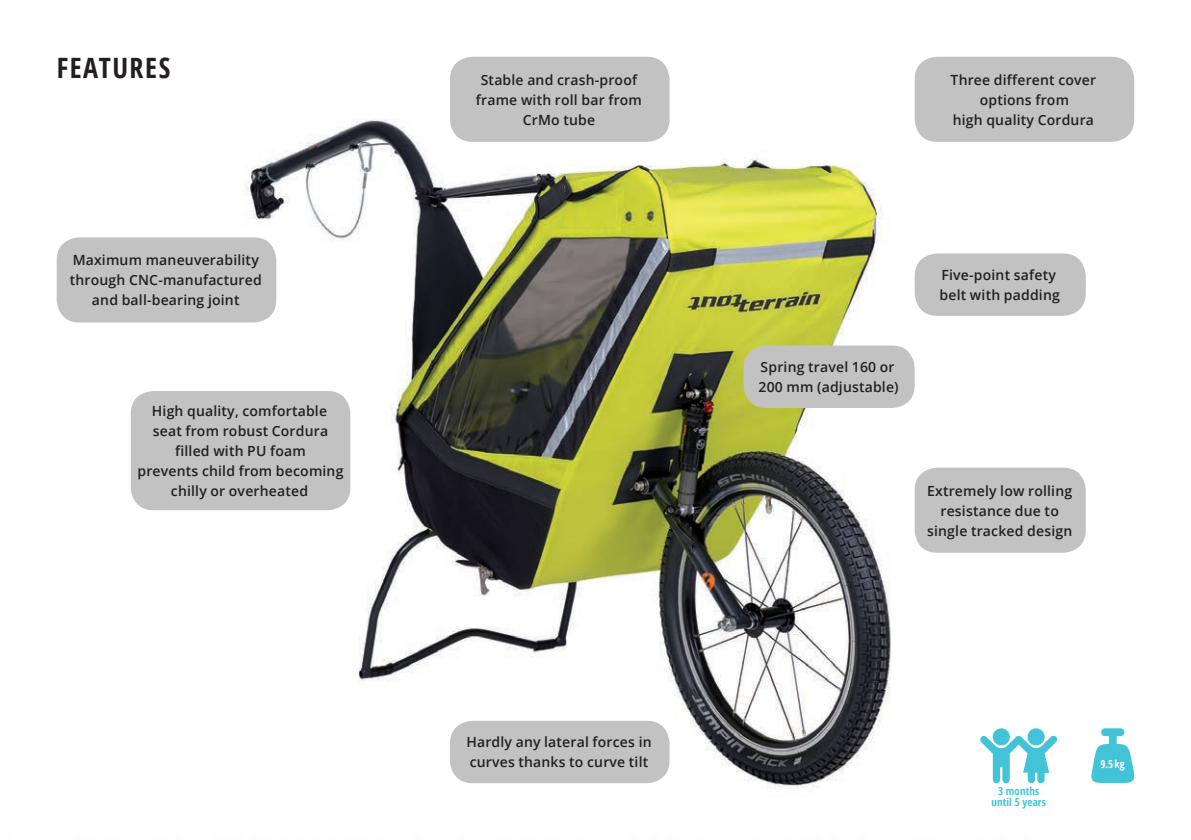
<style>
.page{position:relative;width:1191px;height:840px;background:#fff}
.page>*{position:absolute;margin:0;border:0;box-sizing:border-box;transform-origin:0 0}
.TT_Subhead_OpenSans{font:700 28px "Open Sans Condensed";letter-spacing:.055em;color:#231f20}
.TT_Fliess_OpenSans_L{font:600 14px/20px "Open Sans";letter-spacing:.015em;color:#231f20;text-align:center}
.TT_Fliess_OpenSans_L-2{font:700 11px/11px "Open Sans Condensed";letter-spacing:.01em;color:#43c3d7;text-align:center}
.TT_Fliess_OpenSans_L-3{font:700 11px "Open Sans Condensed";color:#fff}
</style>
<div class="page">
<img style="left:56px;top:56px;width:973px;height:733px">
<svg style="left:1091px;top:728px;width:44px;height:54px"></svg>
<div style="left:450px;top:57px;width:219px;height:85px;background:#c2c2c3;border-radius:23px"></div>
<div style="left:914px;top:253px;width:171px;height:63px;background:#c2c2c3;border-radius:23px"></div>
<div style="left:743px;top:345px;width:171px;height:63px;background:#c2c2c3;border-radius:23px"></div>
<div style="left:450px;top:720px;width:219px;height:62px;background:#c2c2c3;border-radius:23px"></div>
<div style="left:914px;top:467px;width:171px;height:85px;background:#c2c2c3;border-radius:23px"></div>
<div style="left:914px;top:57px;width:220px;height:85px;background:#c2c2c3;border-radius:23px"></div>
<div style="left:131px;top:391px;width:219px;height:119px;background:#c2c2c3;border-radius:23px"></div>
<div style="left:57px;top:237px;width:219px;height:85px;background:#c2c2c3;border-radius:23px"></div>
<div style="left:992px;top:728px;width:17px;height:17px;background:#43c3d7;border-radius:50%"></div>
<div style="left:1027px;top:728px;width:17px;height:17px;background:#43c3d7;border-radius:50%"></div>
<svg style="left:979px;top:735px;width:78px;height:47px"></svg>
<p class="TT_Subhead_OpenSans" style="left:57px;top:48px;width:115px">FEATURES</p>
<p class="TT_Fliess_OpenSans_L" style="left:70px;top:250px;width:193px">Maximum maneuverability through CNC-manufactured and ball-bearing joint</p>
<p class="TT_Fliess_OpenSans_L" style="left:137px;top:400px;width:207px">High quality, comfortable seat from robust Cordura filled with PU foam<br>prevents child from becoming chilly or overheated</p>
<p class="TT_Fliess_OpenSans_L" style="left:481px;top:69px;width:158px">Stable and crash-proof</p>
<p class="TT_Fliess_OpenSans_L" style="left:476px;top:89px;width:168px">frame with roll bar from</p>
<p class="TT_Fliess_OpenSans_L" style="left:523px;top:109px;width:74px">CrMo tube</p>
<p class="TT_Fliess_OpenSans_L" style="left:466px;top:731px;width:187px;text-align:left">Hardly any lateral forces in curves thanks to curve tilt</p>
<p class="TT_Fliess_OpenSans_L" style="left:950px;top:69px;width:147px">Three different cover options from</p>
<p class="TT_Fliess_OpenSans_L" style="left:952px;top:109px;width:143px">high quality Cordura</p>
<p class="TT_Fliess_OpenSans_L" style="left:760px;top:356px;width:136px">Spring travel 160 or</p>
<p class="TT_Fliess_OpenSans_L" style="left:758px;top:376px;width:142px">200 mm (adjustable)</p>
<p class="TT_Fliess_OpenSans_L" style="left:941px;top:264px;width:116px">Five-point safety</p>
<p class="TT_Fliess_OpenSans_L" style="left:939px;top:284px;width:122px">belt with padding</p>
<p class="TT_Fliess_OpenSans_L" style="left:927px;top:480px;width:147px">Extremely low rolling resistance due to single tracked design</p>
<p class="TT_Fliess_OpenSans_L-2" style="left:991px;top:784px;width:56px">3 months until 5 years</p>
<p class="TT_Fliess_OpenSans_L-3" style="left:1100px;top:755px;width:26px">9.5kg</p>
</div>
